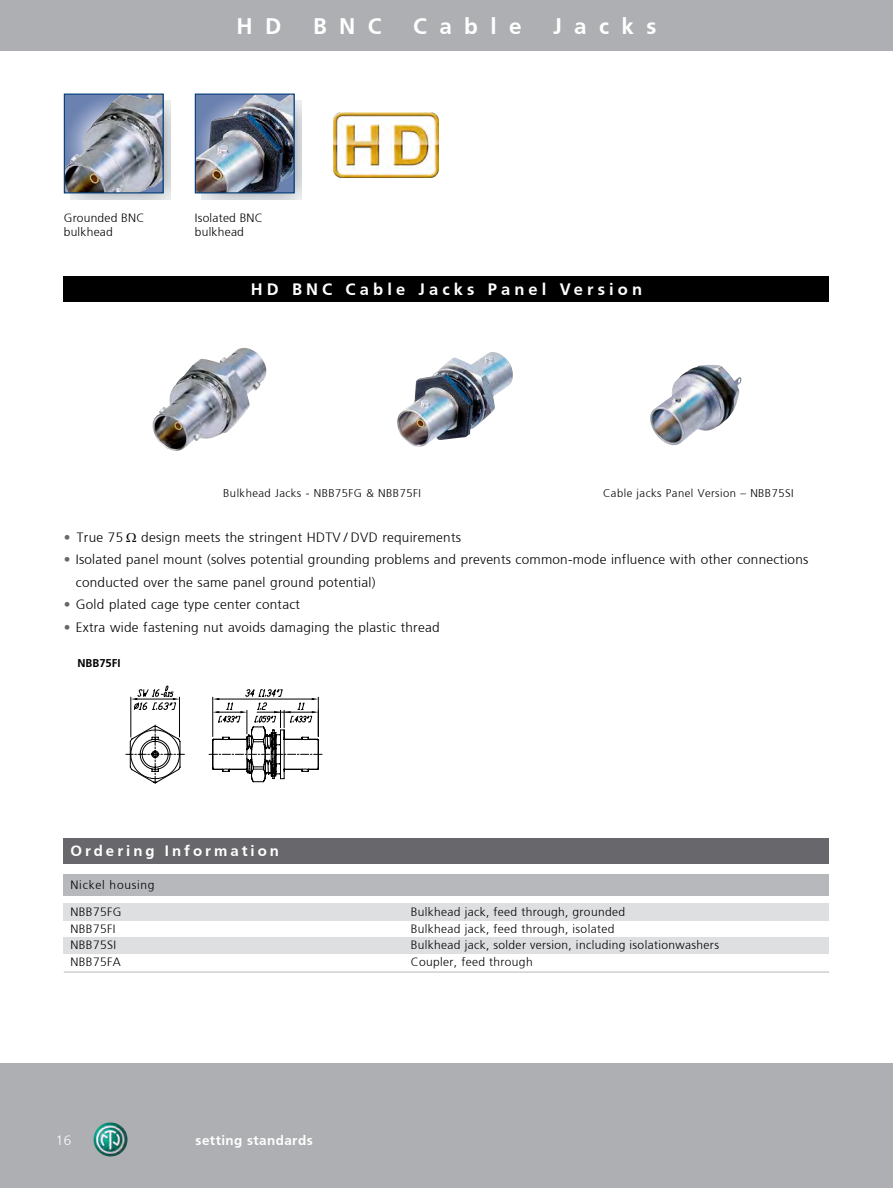
<style>
.page{position:relative;width:893px;height:1188px;background:#fff}
.page>*{position:absolute;margin:0;border:0;box-sizing:border-box;transform-origin:0 0}
.t1{font:700 22.5px "Frutiger";letter-spacing:.55em;color:#fff}
.t2{font:700 16.5px "Frutiger";letter-spacing:.25em;color:#fff}
.t3{font:700 15px "Frutiger";letter-spacing:.2em;color:#fff}
.t4{font:300 13.5px/22.5px "Frutiger";letter-spacing:.02em;color:#000}
.t5{font:700 13.5px "Frutiger";letter-spacing:.03em;color:#fff}
.t6{font:300 13.5px "Frutiger";color:#fff}
.t7{font:300 12px/14.4px "Frutiger";letter-spacing:.03em;color:#000}
.t8{font:300 12px "Frutiger";letter-spacing:.06em;color:#000}
.t9{font:300 11.25px "Frutiger";letter-spacing:.04em;color:#000}
.t10{font:700 11.25px "Frutiger";color:#000}
.s1{color:#68676c}
</style>
<div class="page">
<div style="left:0;top:0;width:893px;height:51px;background:#aeafb2"></div>
<div style="left:0;top:1063px;width:893px;height:125px;background:#aeafb2"></div>
<img style="left:94px;top:1123px;width:33px;height:33px">
<div style="left:64px;top:276px;width:765px;height:26px;background:#000"></div>
<img style="left:152px;top:348px;width:115px;height:103px">
<img style="left:397px;top:352px;width:116px;height:95px">
<svg style="left:125px;top:685px;width:198px;height:99px"></svg>
<img style="left:650px;top:365px;width:92px;height:80px">
<img style="left:201px;top:100px;width:100px;height:100px">
<img style="left:197px;top:96px;width:96px;height:95px">
<div style="left:195px;top:94px;width:100px;height:99px;border:1px solid #003c78"></div>
<img style="left:70px;top:100px;width:100px;height:100px">
<img style="left:66px;top:96px;width:96px;height:95px">
<div style="left:64px;top:94px;width:100px;height:99px;border:1px solid #003c78"></div>
<div style="left:64px;top:839px;width:765px;height:25px;background:#68676c"></div>
<div style="left:64px;top:937px;width:765px;height:17px;background:#dddfe0"></div>
<div style="left:64px;top:903px;width:765px;height:18px;background:#dddfe0"></div>
<div style="left:64px;top:875px;width:765px;height:21px;background:#b6b8bb"></div>
<img style="left:334px;top:112px;width:104px;height:66px">
<hr style="left:64px;top:972px;width:765px;height:1px;background:#b6b8bb">
<h1 class="t1" style="left:237px;top:13px;width:46px">H D</h1>
<h1 class="t1" style="left:313px;top:13px;width:70px">BNC</h1>
<h1 class="t1" style="left:413px;top:13px;width:110px">Cable</h1>
<h1 class="t1" style="left:553px;top:13px;width:105px">Jacks</h1>
<p class="t7" style="left:64px;top:210px;width:82px">Grounded BNC bulkhead</p>
<p class="t7" style="left:195px;top:210px;width:69px">Isolated BNC bulkhead</p>
<p class="t2" style="left:251px;top:279px;width:393px">HD BNC Cable Jacks Panel Version</p>
<p class="t9" style="left:223px;top:487px;width:199px">Bulkhead Jacks - NBB75FG &amp; NBB75FI</p>
<p class="t9" style="left:603px;top:487px;width:192px">Cable jacks Panel Version – NBB75SI</p>
<p class="t4" style="left:64px;top:526px;width:61px"><span class="s1">•</span> True 75</p>
<p class="t4" style="left:141px;top:526px;width:321px">design meets the stringent HDTV / DVD requirements</p>
<p class="t4" style="left:76px;top:548px;width:734px;text-indent:-12px"><span class="s1">•</span> Isolated panel mount (solves potential grounding problems and prevents common-mode influence with other connections conducted over the same panel ground potential)</p>
<p class="t4" style="left:64px;top:593px;width:238px"><span class="s1">•</span> Gold plated cage type center contact</p>
<p class="t4" style="left:64px;top:616px;width:377px"><span class="s1">•</span> Extra wide fastening nut avoids damaging the plastic thread</p>
<p class="t10" style="left:78px;top:657px;width:45px">NBB75FI</p>
<p class="t3" style="left:71px;top:842px;width:210px">Ordering Information</p>
<p class="t8" style="left:71px;top:878px;width:86px">Nickel housing</p>
<p class="t7" style="left:71px;top:905px;width:52px">NBB75FG</p>
<p class="t7" style="left:411px;top:905px;width:216px">Bulkhead jack, feed through, grounded</p>
<p class="t7" style="left:71px;top:922px;width:46px">NBB75FI</p>
<p class="t7" style="left:411px;top:922px;width:205px">Bulkhead jack, feed through, isolated</p>
<p class="t7" style="left:71px;top:938px;width:47px">NBB75SI</p>
<p class="t7" style="left:411px;top:938px;width:310px">Bulkhead jack, solder version, including isolationwashers</p>
<p class="t7" style="left:71px;top:955px;width:52px">NBB75FA</p>
<p class="t7" style="left:411px;top:955px;width:123px">Coupler, feed through</p>
<p class="t6" style="left:56px;top:1132px;width:17px">16</p>
<p class="t5" style="left:196px;top:1132px;width:119px">setting standards</p>
</div>
